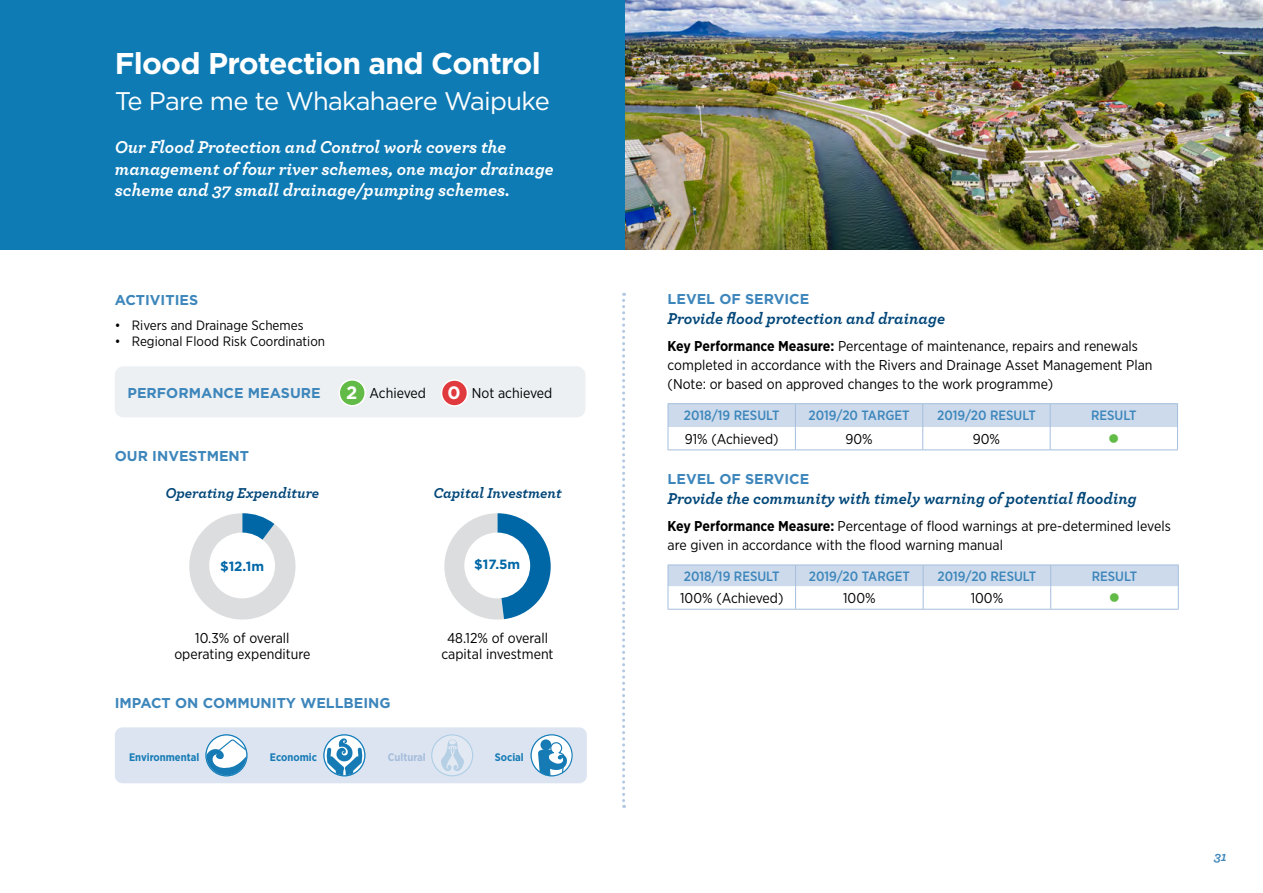
<style>
.page{position:relative;width:1263px;height:893px;background:#fff}
.page>*{position:absolute;margin:0;border:0;box-sizing:border-box;transform-origin:0 0}
.t1{font:700 30px "Gotham";letter-spacing:-.025em;color:#fff}
.t2{font:25.5px "Gotham";letter-spacing:-.025em;color:#fff}
.LOS_archer_text_body{font:italic 700 18px/21.6px "Archer";color:#fff}
.chart_heading{font:700 18px "Gotham";color:#fff}
.LOS_archer_text_body-2{font:italic 700 16.5px "Archer";color:#004678}
.GOA_sub_heads{font:italic 700 15px "Archer";color:#004678}
.Table_centre{font:15px "Wingdings";color:#62bb46}
.Body_copy{font:14.25px/18.8px "Gotham Narrow";color:#000}
.bullet{font:14.25px/16.5px "Gotham Narrow";color:#000;text-align:center}
.LEVEL_OF_SERVICE{font:700 14.25px "Gotham";color:#3d86bb}
.Table_centre-2{font:14.25px "Gotham Narrow";color:#000}
.summary_block_heads{font:700 14.25px "Gotham";color:#3d86bb}
.LEVEL_OF_SERVICE-2{font:14.25px "Gotham Narrow";color:#000}
.Body_copy-2{font:700 14.25px "Gotham";color:#3d86bb}
.table_head_white_cen{font:500 13.5px "Gotham Narrow";color:#3d86bb}
.t3{font:13.5px "Gotham Narrow";color:#000}
.t4{font:italic 700 13.5px "Archer";color:#3d86bb}
.t5{font:700 13.35px "Gotham";color:#0067a6}
.t6{font:700 10.95px "Gotham Narrow";color:#167bb5}
.t7{font:700 10.95px "Gotham Narrow";color:#a6bddb}
.s1{font-weight:700}
</style>
<div class="page">
<div style="left:0;top:0;width:625px;height:250px;background:#0f7bb4"></div>
<svg style="left:622px;top:293px;width:3px;height:515px"></svg>
<img style="left:625px;top:0;width:638px;height:250px">
<div style="left:115px;top:366px;width:470px;height:51px;background:#ecf0f3;border-radius:9px"></div>
<div style="left:339px;top:380px;width:26px;height:26px;background:#62bb46;border-radius:50%"></div>
<div style="left:338px;top:379px;width:28px;height:27px;border:2px solid #fff;border-radius:50%"></div>
<div style="left:441px;top:380px;width:26px;height:26px;background:#e03a3e;border-radius:50%"></div>
<div style="left:441px;top:379px;width:27px;height:28px;border:2px solid #fff;border-radius:50%"></div>
<svg style="left:189px;top:513px;width:107px;height:107px"></svg>
<div style="left:209px;top:533px;width:66px;height:65px;background:#fff;border-radius:50%"></div>
<svg style="left:444px;top:513px;width:107px;height:107px"></svg>
<div style="left:464px;top:533px;width:66px;height:65px;background:#fff;border-radius:50%"></div>
<div style="left:115px;top:727px;width:472px;height:56px;background:#dce4f1;border-radius:8px"></div>
<svg style="left:431px;top:734px;width:42px;height:42px"></svg>
<svg style="left:323px;top:734px;width:42px;height:42px"></svg>
<svg style="left:530px;top:734px;width:43px;height:42px"></svg>
<svg style="left:205px;top:734px;width:42px;height:42px"></svg>
<hr style="left:668px;top:403px;width:127px;height:1px;background:#a4bedd">
<hr style="left:795px;top:403px;width:128px;height:1px;background:#a4bedd">
<hr style="left:923px;top:403px;width:127px;height:1px;background:#a4bedd">
<hr style="left:1050px;top:403px;width:128px;height:1px;background:#a4bedd">
<svg style="left:668px;top:404px;width:510px;height:45px"></svg>
<hr style="left:668px;top:449px;width:127px;height:1px;background:#a4bedd">
<hr style="left:795px;top:449px;width:128px;height:1px;background:#a4bedd">
<hr style="left:923px;top:449px;width:127px;height:1px;background:#a4bedd">
<hr style="left:1050px;top:449px;width:128px;height:1px;background:#a4bedd">
<svg style="left:668px;top:565px;width:511px;height:44px"></svg>
<hr style="left:668px;top:609px;width:127px;height:1px;background:#a4bedd">
<hr style="left:795px;top:609px;width:128px;height:1px;background:#a4bedd">
<hr style="left:923px;top:609px;width:128px;height:1px;background:#a4bedd">
<hr style="left:1051px;top:609px;width:128px;height:1px;background:#a4bedd">
<p class="t1" style="left:115px;top:44px;width:427px">Flood Protection and Control</p>
<p class="t2" style="left:115px;top:85px;width:437px">Te Pare me te Whakahaere Waipuke</p>
<p class="LOS_archer_text_body" style="left:115px;top:135px;width:440px">Our Flood Protection and Control work covers the management of four river schemes, one major drainage scheme and 37 small drainage/pumping schemes.</p>
<p class="summary_block_heads" style="left:115px;top:290px;width:85px">ACTIVITIES</p>
<p class="t3" style="left:115px;top:316px;width:190px">• Rivers and Drainage Schemes</p>
<p class="t3" style="left:115px;top:333px;width:212px">• Regional Flood Risk Coordination</p>
<p class="LEVEL_OF_SERVICE" style="left:128px;top:383px;width:195px">PERFORMANCE MEASURE</p>
<p class="chart_heading" style="left:346px;top:381px;width:13px">2</p>
<p class="LEVEL_OF_SERVICE-2" style="left:370px;top:384px;width:58px">Achieved</p>
<p class="chart_heading" style="left:448px;top:381px;width:15px">0</p>
<p class="LEVEL_OF_SERVICE-2" style="left:472px;top:384px;width:82px">Not achieved</p>
<p class="Body_copy-2" style="left:115px;top:446px;width:136px">OUR INVESTMENT</p>
<p class="GOA_sub_heads" style="left:166px;top:481px;width:155px">Operating Expenditure</p>
<p class="GOA_sub_heads" style="left:433px;top:481px;width:130px">Capital Investment</p>
<p class="t5" style="left:220px;top:558px;width:46px">$12.1m</p>
<p class="t5" style="left:474px;top:555px;width:48px">$17.5m</p>
<p class="bullet" style="left:174px;top:629px;width:138px">10.3% of overall operating expenditure</p>
<p class="bullet" style="left:441px;top:629px;width:114px">48.12% of overall capital investment</p>
<p class="summary_block_heads" style="left:115px;top:693px;width:277px">IMPACT ON COMMUNITY WELLBEING</p>
<p class="t6" style="left:129px;top:750px;width:72px">Environmental</p>
<p class="t6" style="left:270px;top:750px;width:49px">Economic</p>
<p class="t7" style="left:388px;top:750px;width:39px">Cultural</p>
<p class="t6" style="left:495px;top:750px;width:31px">Social</p>
<p class="LEVEL_OF_SERVICE" style="left:668px;top:290px;width:143px">LEVEL OF SERVICE</p>
<p class="LOS_archer_text_body-2" style="left:668px;top:305px;width:279px">Provide flood protection and drainage</p>
<p class="Body_copy" style="left:668px;top:337px;width:486px"><span class="s1">Key Performance Measure:</span> Percentage of maintenance, repairs and renewals completed in accordance with the Rivers and Drainage Asset Management Plan (Note: or based on approved changes to the work programme)</p>
<p class="table_head_white_cen" style="left:684px;top:406px;width:97px">2018/19 RESULT</p>
<p class="table_head_white_cen" style="left:808px;top:406px;width:103px">2019/20 TARGET</p>
<p class="table_head_white_cen" style="left:937px;top:406px;width:100px">2019/20 RESULT</p>
<p class="table_head_white_cen" style="left:1091px;top:406px;width:47px">RESULT</p>
<p class="Table_centre-2" style="left:685px;top:430px;width:95px">91% (Achieved)</p>
<p class="Table_centre-2" style="left:845px;top:430px;width:29px">90%</p>
<p class="Table_centre-2" style="left:973px;top:430px;width:29px">90%</p>
<p class="Table_centre" style="left:1108px;top:430px;width:13px">●</p>
<p class="LEVEL_OF_SERVICE" style="left:668px;top:470px;width:143px">LEVEL OF SERVICE</p>
<p class="LOS_archer_text_body-2" style="left:668px;top:485px;width:471px">Provide the community with timely warning of potential flooding</p>
<p class="Body_copy" style="left:668px;top:517px;width:505px"><span class="s1">Key Performance Measure:</span> Percentage of flood warnings at pre-determined levels are given in accordance with the flood warning manual</p>
<p class="table_head_white_cen" style="left:684px;top:568px;width:97px">2018/19 RESULT</p>
<p class="table_head_white_cen" style="left:809px;top:568px;width:103px">2019/20 TARGET</p>
<p class="table_head_white_cen" style="left:938px;top:568px;width:100px">2019/20 RESULT</p>
<p class="table_head_white_cen" style="left:1092px;top:568px;width:47px">RESULT</p>
<p class="Table_centre-2" style="left:680px;top:589px;width:105px">100% (Achieved)</p>
<p class="Table_centre-2" style="left:843px;top:589px;width:34px">100%</p>
<p class="Table_centre-2" style="left:971px;top:589px;width:34px">100%</p>
<p class="Table_centre" style="left:1109px;top:590px;width:13px">●</p>
<p class="t4" style="left:1214px;top:846px;width:14px">31</p>
</div>
